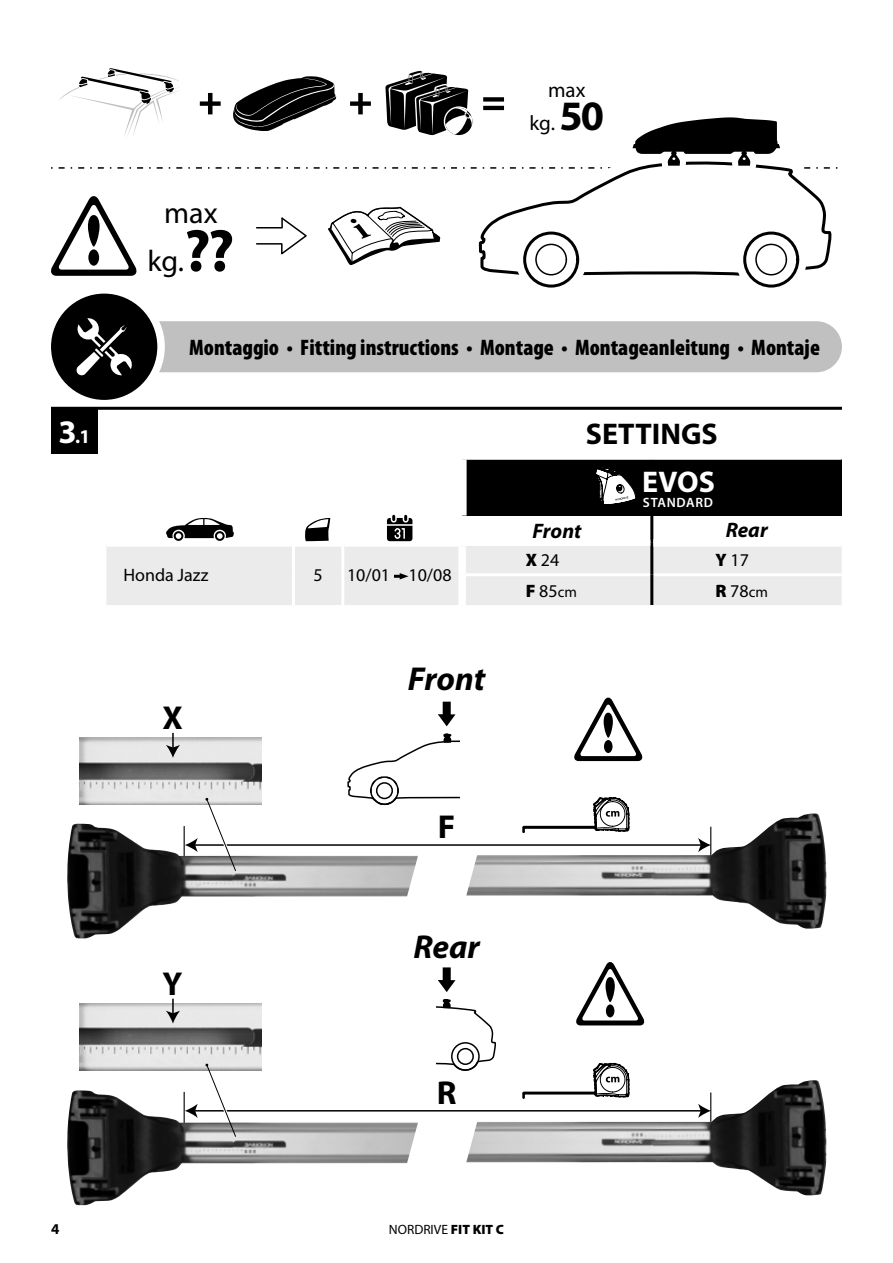
<style>
.page{position:relative;width:893px;height:1263px;background:#fff}
.page>*{position:absolute;margin:0;border:0;box-sizing:border-box;transform-origin:0 0}
.t1{font:italic 700 33.15px "Myriad Pro";color:#000}
.t2{font:700 33.15px "Myriad Pro";color:#000}
.t3{font:30px/48px "Myriad Pro";color:#000;text-align:center}
.t4{font:700 30px "Myriad Pro";color:#000}
.t5{font:700 30px "Myriad Pro";color:#fff}
.t6{font:900 condensed 22.5px "Myriad Pro";color:#000}
.t7{font:italic 700 21px "Myriad Pro";color:#000}
.t8{font:21px/33.6px "Myriad Pro";color:#000;text-align:center}
.t9{font:700 19.5px "Myriad Pro";color:#fff}
.t10{font:18px "Myriad Pro";color:#000}
.t11{font:700 15px "Myriad Pro";color:#000}
.t12{font:13.5px "Myriad Pro";color:#000}
.t13{font:600 13.5px "Myriad Pro";letter-spacing:.05em;color:#fff}
.s1{font-weight:700;font-size:60px}
.s2{font-weight:700;font-size:42px}
.s3{font-size:33px}
.s4{font-weight:900}
.s5{font-size:15px}
</style>
<div class="page">
<svg style="left:67px;top:697px;width:760px;height:509px"></svg>
<svg style="left:478px;top:172px;width:354px;height:102px"></svg>
<svg style="left:507px;top:215px;width:309px;height:73px"></svg>
<svg style="left:51px;top:196px;width:86px;height:80px"></svg>
<svg style="left:328px;top:206px;width:113px;height:59px"></svg>
<svg style="left:256px;top:217px;width:51px;height:38px"></svg>
<svg style="left:51px;top:68px;width:787px;height:104px"></svg>
<div style="left:115px;top:321px;width:727px;height:51px;background:#c0c0c0;border-radius:26px"></div>
<div style="left:47px;top:290px;width:114px;height:114px;background:#000;border-radius:50%"></div>
<div style="left:44px;top:286px;width:121px;height:121px;border:8px solid #fff;border-radius:50%"></div>
<svg style="left:76px;top:318px;width:56px;height:57px"></svg>
<div style="left:462px;top:459px;width:380px;height:57px;background:#000"></div>
<div style="left:106px;top:546px;width:736px;height:59px;background:#ebebeb"></div>
<div style="left:106px;top:539px;width:186px;height:8px;background:#fff"></div>
<div style="left:295px;top:539px;width:46px;height:8px;background:#fff"></div>
<div style="left:344px;top:539px;width:122px;height:8px;background:#fff"></div>
<div style="left:458px;top:547px;width:8px;height:28px;background:#fff"></div>
<div style="left:458px;top:575px;width:8px;height:30px;background:#fff"></div>
<hr style="left:292px;top:543px;width:3px;height:32px;background:#fff">
<hr style="left:341px;top:543px;width:3px;height:32px;background:#fff">
<hr style="left:292px;top:575px;width:3px;height:30px;background:#fff">
<hr style="left:341px;top:575px;width:3px;height:30px;background:#fff">
<hr style="left:466px;top:573px;width:184px;height:3px;background:#fff">
<hr style="left:653px;top:573px;width:189px;height:3px;background:#fff">
<hr style="left:458px;top:459px;width:194px;height:1px;background:#fff">
<hr style="left:652px;top:459px;width:190px;height:1px;background:#fff">
<div style="left:458px;top:459px;width:9px;height:57px;background:#fff"></div>
<hr style="left:650px;top:516px;width:3px;height:27px;background:#000">
<hr style="left:650px;top:543px;width:3px;height:32px;background:#000">
<hr style="left:650px;top:575px;width:3px;height:30px;background:#000">
<div style="left:653px;top:539px;width:189px;height:8px;background:#fff"></div>
<svg style="left:166px;top:518px;width:68px;height:23px"></svg>
<svg style="left:596px;top:467px;width:40px;height:37px"></svg>
<svg style="left:394px;top:573px;width:14px;height:6px"></svg>
<div style="left:51px;top:407px;width:47px;height:46px;background:#000"></div>
<hr style="left:51px;top:407px;width:791px;height:3px;background:#000">
<svg style="left:387px;top:515px;width:25px;height:26px"></svg>
<svg style="left:305px;top:518px;width:25px;height:23px"></svg>
<h2 class="t3" style="left:147px;top:188px;width:88px">max kg.<span class="s1">??</span></h2>
<p class="t8" style="left:529px;top:72px;width:76px">max<br>kg. <span class="s2">50</span></p>
<p class="t9" style="left:59px;top:423px;width:33px"><span class="s3">3</span>.1</p>
<p class="t6" style="left:189px;top:333px;width:632px">Montaggio • Fitting instructions • Montage • Montageanleitung • Montaje</p>
<h2 class="t4" style="left:586px;top:415px;width:133px">SETTINGS</h2>
<h2 class="t5" style="left:642px;top:462px;width:74px">EVOS</h2>
<p class="t13" style="left:643px;top:494px;width:72px">STANDARD</p>
<p class="t10" style="left:123px;top:564px;width:86px">Honda Jazz</p>
<p class="t10" style="left:314px;top:564px;width:11px">5</p>
<p class="t10" style="left:347px;top:564px;width:106px">10/01 10/08</p>
<h1 class="t2" style="left:162px;top:696px;width:22px">X</h1>
<h1 class="t1" style="left:408px;top:658px;width:79px">Front</h1>
<h1 class="t2" style="left:438px;top:805px;width:19px">F</h1>
<p class="t7" style="left:532px;top:517px;width:51px">Front</p>
<p class="t7" style="left:726px;top:517px;width:44px">Rear</p>
<p class="t10" style="left:526px;top:548px;width:35px"><span class="s4">X</span> 24</p>
<p class="t10" style="left:716px;top:548px;width:35px"><span class="s4">Y</span> 17</p>
<p class="t10" style="left:526px;top:580px;width:53px"><span class="s4">F</span> 85<span class="s5">cm</span></p>
<p class="t10" style="left:716px;top:580px;width:54px"><span class="s4">R</span> 78<span class="s5">cm</span></p>
<h1 class="t2" style="left:163px;top:962px;width:22px">Y</h1>
<h1 class="t1" style="left:413px;top:925px;width:68px">Rear</h1>
<h1 class="t2" style="left:437px;top:1071px;width:21px">R</h1>
<p class="t11" style="left:51px;top:1219px;width:10px">4</p>
<p class="t12" style="left:389px;top:1221px;width:117px">NORDRIVE <span class="s4">FIT KIT C</span></p>
</div>
